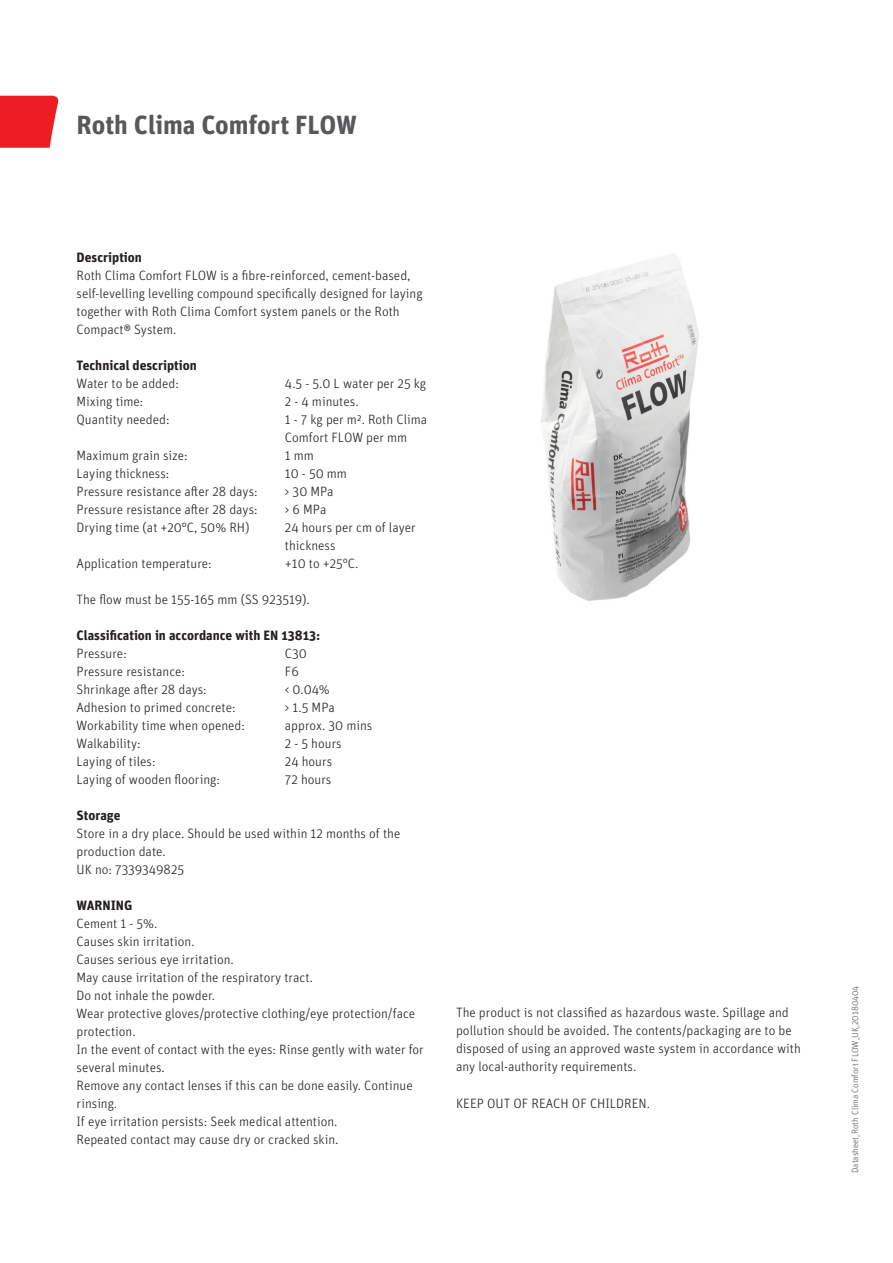
<style>
.page{position:relative;width:893px;height:1263px;background:#fff}
.page>*{position:absolute;margin:0;border:0;box-sizing:border-box;transform-origin:0 0}
.t1{font:700 26.25px "Unit OT";color:#57585a}
.t2{font:300 13.5px/18px "Unit OT";color:#231f20}
.t3{font:700 13.5px "Unit OT";color:#231f20}
.t4{font:300 9px "Unit OT";color:#57585a}
</style>
<div class="page">
<svg style="left:0;top:96px;width:59px;height:52px;background:#ef3036"></svg>
<img style="left:541px;top:254px;width:158px;height:347px">
<p class="t1" style="left:77px;top:107px;width:282px">Roth Clima Comfort FLOW</p>
<p class="t3" style="left:77px;top:248px;width:67px">Description</p>
<p class="t2" style="left:77px;top:266px;width:348px">Roth Clima Comfort FLOW is a fibre-reinforced, cement-based, self-levelling levelling compound specifically designed for laying together with Roth Clima Comfort system panels or the Roth Compact® System.</p>
<p class="t3" style="left:77px;top:356px;width:122px">Technical description</p>
<p class="t2" style="left:77px;top:374px;width:104px">Water to be added:</p>
<p class="t2" style="left:285px;top:374px;width:143px">4.5 - 5.0 L water per 25 kg</p>
<p class="t2" style="left:77px;top:392px;width:68px">Mixing time:</p>
<p class="t2" style="left:285px;top:392px;width:75px">2 - 4 minutes.</p>
<p class="t2" style="left:77px;top:410px;width:94px">Quantity needed:</p>
<p class="t2" style="left:285px;top:410px;width:144px">1 - 7 kg per m². Roth Clima</p>
<p class="t2" style="left:285px;top:428px;width:124px">Comfort FLOW per mm</p>
<p class="t2" style="left:77px;top:446px;width:113px">Maximum grain size:</p>
<p class="t2" style="left:285px;top:446px;width:31px">1 mm</p>
<p class="t2" style="left:77px;top:464px;width:94px">Laying thickness:</p>
<p class="t2" style="left:285px;top:464px;width:64px">10 - 50 mm</p>
<p class="t2" style="left:77px;top:482px;width:183px">Pressure resistance after 28 days:</p>
<p class="t2" style="left:285px;top:482px;width:50px">&gt; 30 MPa</p>
<p class="t2" style="left:77px;top:500px;width:183px">Pressure resistance after 28 days:</p>
<p class="t2" style="left:285px;top:500px;width:43px">&gt; 6 MPa</p>
<p class="t2" style="left:77px;top:518px;width:175px">Drying time (at +20°C, 50% RH)</p>
<p class="t2" style="left:285px;top:518px;width:132px">24 hours per cm of layer thickness</p>
<p class="t2" style="left:77px;top:554px;width:137px">Application temperature:</p>
<p class="t2" style="left:285px;top:554px;width:75px">+10 to +25°C.</p>
<p class="t2" style="left:77px;top:590px;width:235px">The flow must be 155-165 mm (SS 923519).</p>
<p class="t3" style="left:77px;top:626px;width:245px">Classification in accordance with EN 13813:</p>
<p class="t2" style="left:77px;top:644px;width:52px">Pressure:</p>
<p class="t2" style="left:285px;top:644px;width:24px">C30</p>
<p class="t2" style="left:77px;top:662px;width:110px">Pressure resistance:</p>
<p class="t2" style="left:285px;top:662px;width:16px">F6</p>
<p class="t2" style="left:77px;top:680px;width:132px">Shrinkage after 28 days:</p>
<p class="t2" style="left:285px;top:680px;width:46px">&lt; 0.04%</p>
<p class="t2" style="left:77px;top:698px;width:161px">Adhesion to primed concrete:</p>
<p class="t2" style="left:285px;top:698px;width:51px">&gt; 1.5 MPa</p>
<p class="t2" style="left:77px;top:716px;width:170px">Workability time when opened:</p>
<p class="t2" style="left:285px;top:716px;width:89px">approx. 30 mins</p>
<p class="t2" style="left:77px;top:734px;width:66px">Walkability:</p>
<p class="t2" style="left:285px;top:734px;width:58px">2 - 5 hours</p>
<p class="t2" style="left:77px;top:752px;width:81px">Laying of tiles:</p>
<p class="t2" style="left:285px;top:752px;width:49px">24 hours</p>
<p class="t2" style="left:77px;top:770px;width:145px">Laying of wooden flooring:</p>
<p class="t2" style="left:285px;top:770px;width:48px">72 hours</p>
<p class="t3" style="left:77px;top:806px;width:45px">Storage</p>
<p class="t2" style="left:77px;top:824px;width:325px">Store in a dry place. Should be used within 12 months of the production date.</p>
<p class="t2" style="left:77px;top:860px;width:109px">UK no: 7339349825</p>
<p class="t3" style="left:77px;top:896px;width:57px">WARNING</p>
<p class="t2" style="left:77px;top:914px;width:82px">Cement 1 - 5%.</p>
<p class="t2" style="left:77px;top:932px;width:120px">Causes skin irritation.</p>
<p class="t2" style="left:77px;top:950px;width:159px">Causes serious eye irritation.</p>
<p class="t2" style="left:77px;top:968px;width:238px">May cause irritation of the respiratory tract.</p>
<p class="t2" style="left:77px;top:986px;width:140px">Do not inhale the powder.</p>
<p class="t2" style="left:77px;top:1004px;width:340px">Wear protective gloves/protective clothing/eye protection/face protection.</p>
<p class="t2" style="left:77px;top:1040px;width:349px">In the event of contact with the eyes: Rinse gently with water for several minutes.</p>
<p class="t2" style="left:77px;top:1076px;width:338px">Remove any contact lenses if this can be done easily. Continue rinsing.</p>
<p class="t2" style="left:77px;top:1112px;width:263px">If eye irritation persists: Seek medical attention.</p>
<p class="t2" style="left:77px;top:1130px;width:263px">Repeated contact may cause dry or cracked skin.</p>
<p class="t2" style="left:456px;top:1004px;width:346px">The product is not classified as hazardous waste. Spillage and pollution should be avoided. The contents/packaging are to be disposed of using an approved waste system in accordance with any local-authority requirements.</p>
<p class="t2" style="left:456px;top:1094px;width:195px">KEEP OUT OF REACH OF CHILDREN.</p>
<p class="t4" style="left:850px;top:1173px;width:189px;rotate:-90deg">Datasheet_Roth Clima Comfort FLOW_UK_20180404</p>
</div>
